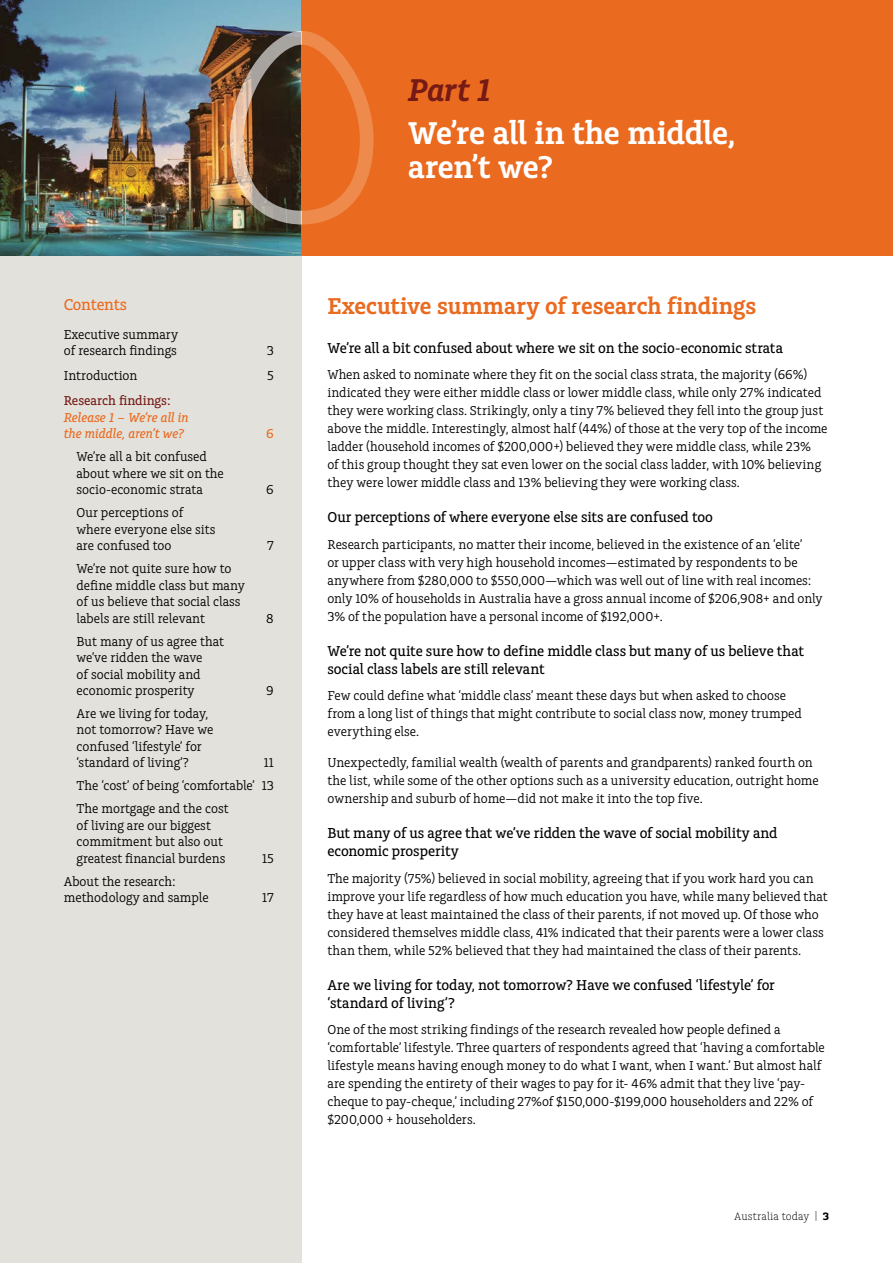
<style>
.page{position:relative;width:893px;height:1263px;background:#fff}
.page>*{position:absolute;margin:0;border:0;box-sizing:border-box;transform-origin:0 0}
.t1{font:600 33px/34.5px "Charlie Std";letter-spacing:-.01em;color:#fff}
.t2{font:italic 600 33px "Charlie Std";color:#751a15}
.t3{font:600 24px "Charlie Std";color:#ea6a20}
.t4{font:500 16.5px "Charlie Std";letter-spacing:-.01em;color:#ea6a20}
.t5{font:500 15px/18px "Charlie Std";letter-spacing:-.005em;color:#000}
.t6{font:13.5px/18px "Charlie Std";color:#000}
.t7{font:italic 500 13.5px/16.5px "Charlie Std";color:#ea6a20}
.t8{font:500 13.5px "Charlie Std";color:#751a15}
.t9{font:500 13.5px "Charlie Std";color:#ea6a20}
.t10{font:300 11.25px "Charlie Std";letter-spacing:.015em;color:#000}
.s1{font-weight:700}
</style>
<div class="page">
<div style="left:0;top:208px;width:302px;height:1055px;background:#e3e1dc"></div>
<img style="left:0;top:0;width:302px;height:255px">
<div style="left:302px;top:0;width:591px;height:255px;background:#ea6a20"></div>
<img style="left:230px;top:31px;width:144px;height:193px">
<p class="t4" style="left:64px;top:295px;width:65px">Contents</p>
<p class="t6" style="left:64px;top:326px;width:116px;line-height:16.5px">Executive summary of research findings</p>
<p class="t6" style="left:267px;top:342px;width:9px">3</p>
<p class="t6" style="left:64px;top:367px;width:75px">Introduction</p>
<p class="t6" style="left:267px;top:367px;width:8px">5</p>
<p class="t8" style="left:64px;top:393px;width:108px">Research findings:</p>
<p class="t7" style="left:64px;top:409px;width:126px">Release 1 – We’re all in the middle, aren’t we?</p>
<p class="t9" style="left:266px;top:426px;width:9px">6</p>
<p class="t6" style="left:77px;top:449px;width:149px;line-height:16.5px">We’re all a bit confused about where we sit on the socio-economic strata</p>
<p class="t6" style="left:77px;top:505px;width:140px;line-height:16.5px">Our perceptions of where everyone else sits are confused too</p>
<p class="t6" style="left:77px;top:560px;width:170px;line-height:16.5px">We’re not quite sure how to define middle class but many of us believe that social class labels are still relevant</p>
<p class="t6" style="left:77px;top:633px;width:149px;line-height:16.5px">But many of us agree that we’ve ridden the wave<br>of social mobility and economic prosperity</p>
<p class="t6" style="left:266px;top:481px;width:9px">6</p>
<p class="t6" style="left:267px;top:537px;width:8px">7</p>
<p class="t6" style="left:266px;top:609px;width:9px">8</p>
<p class="t6" style="left:266px;top:682px;width:9px">9</p>
<p class="t6" style="left:77px;top:705px;width:139px;line-height:16.5px">Are we living for today, not tomorrow? Have we confused ‘lifestyle’ for ‘standard of living’?</p>
<p class="t6" style="left:77px;top:751px;width:199px;line-height:23px;text-align:justify;text-indent:187px">11<br>The ‘cost’ of being ‘comfortable’ 13<br>The mortgage and the cost</p>
<p class="t6" style="left:77px;top:817px;width:150px;line-height:16.5px">of living are our biggest commitment but also out greatest financial burdens</p>
<p class="t6" style="left:262px;top:849px;width:13px">15</p>
<p class="t6" style="left:64px;top:873px;width:146px;line-height:16.5px">About the research: methodology and sample</p>
<p class="t6" style="left:262px;top:889px;width:13px">17</p>
<h1 class="t2" style="left:408px;top:71px;width:84px">Part 1</h1>
<h1 class="t1" style="left:408px;top:116px;width:328px">We’re all in the middle, aren’t we?</h1>
<h2 class="t3" style="left:327px;top:292px;width:430px">Executive summary of research findings</h2>
<p class="t5" style="left:327px;top:339px;width:457px">We’re all a bit confused about where we sit on the socio-economic strata</p>
<p class="t6" style="left:327px;top:366px;width:502px">When asked to nominate where they fit on the social class strata, the majority (66%) indicated they were either middle class or lower middle class, while only 27% indicated they were working class. Strikingly, only a tiny 7% believed they fell into the group just above the middle. Interestingly, almost half (44%) of those at the very top of the income ladder (household incomes of $200,000+) believed they were middle class, while 23%<br>of this group thought they sat even lower on the social class ladder, with 10% believing they were lower middle class and 13% believing they were working class.</p>
<p class="t5" style="left:327px;top:508px;width:387px">Our perceptions of where everyone else sits are confused too</p>
<p class="t6" style="left:327px;top:535px;width:497px">Research participants, no matter their income, believed in the existence of an ‘elite’<br>or upper class with very high household incomes—estimated by respondents to be anywhere from $280,000 to $550,000—which was well out of line with real incomes: only 10% of households in Australia have a gross annual income of $206,908+ and only 3% of the population have a personal income of $192,000+.</p>
<p class="t5" style="left:327px;top:642px;width:478px">We’re not quite sure how to define middle class but many of us believe that social class labels are still relevant</p>
<p class="t6" style="left:327px;top:687px;width:476px">Few could define what ‘middle class’ meant these days but when asked to choose from a long list of things that might contribute to social class now, money trumped everything else.</p>
<p class="t6" style="left:327px;top:754px;width:493px">Unexpectedly, familial wealth (wealth of parents and grandparents) ranked fourth on the list, while some of the other options such as a university education, outright home ownership and suburb of home—did not make it into the top five.</p>
<p class="t5" style="left:327px;top:824px;width:452px">But many of us agree that we’ve ridden the wave of social mobility and economic prosperity</p>
<p class="t6" style="left:327px;top:869px;width:502px">The majority (75%) believed in social mobility, agreeing that if you work hard you can improve your life regardless of how much education you have, while many believed that they have at least maintained the class of their parents, if not moved up. Of those who considered themselves middle class, 41% indicated that their parents were a lower class than them, while 52% believed that they had maintained the class of their parents.</p>
<p class="t5" style="left:327px;top:976px;width:449px">Are we living for today, not tomorrow? Have we confused ‘lifestyle’ for ‘standard of living’?</p>
<p class="t6" style="left:327px;top:1021px;width:499px">One of the most striking findings of the research revealed how people defined a ‘comfortable’ lifestyle. Three quarters of respondents agreed that ‘having a comfortable lifestyle means having enough money to do what I want, when I want.’ But almost half are spending the entirety of their wages to pay for it- 46% admit that they live ‘pay&shy;cheque to pay-cheque,’ including 27%of $150,000-$199,000 householders and 22% of $200,000 + householders.</p>
<p class="t10" style="left:734px;top:1210px;width:97px">Australia today | <span class="s1">3</span></p>
</div>
